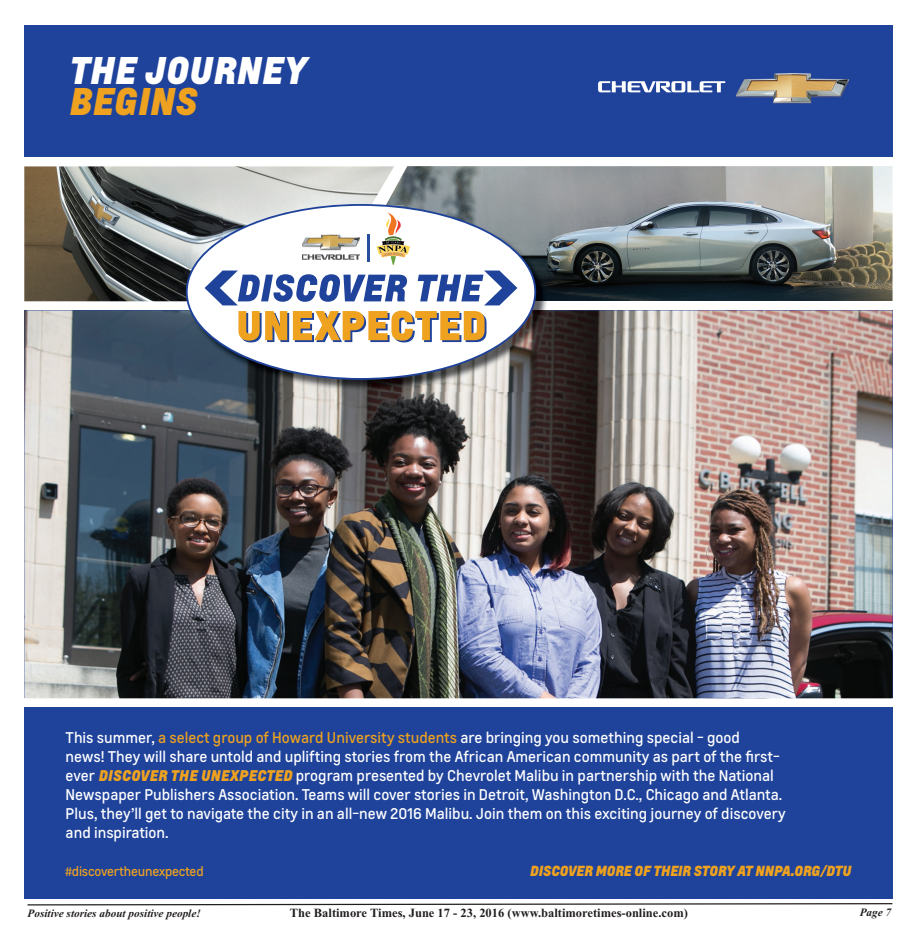
<style>
.page{position:relative;width:917px;height:947px;background:#fff}
.page>*{position:absolute;margin:0;border:0;box-sizing:border-box;transform-origin:0 0}
.t1{font:36px/30.9px "Louis Heavy Italic+QSMKRC";color:#fff}
.t2{font:14.5px/18.9px "Louis Regular+NZBKOX";color:#fff}
.t3{font:13.62px "Louis Heavy Italic+QSMKRC";letter-spacing:-.02em;color:#eea21f}
.t4{font:700 12.5px "Times New Roman";color:#231f20}
.t5{font:12.5px "Louis Regular+NZBKOX";letter-spacing:-.02em;color:#eea21f}
.t6{font:italic 700 11.25px "Times New Roman";color:#231f20}
.s1{color:#eea21f}
.s2{font-family:"Louis Heavy Italic+QSMKRC";color:#eea21f}
</style>
<div class="page">
<svg style="left:27px;top:903px;width:866px;height:3px"></svg>
<img style="left:394px;top:166px;width:498px;height:135px">
<div style="left:24px;top:25px;width:868px;height:131px;background:#1f439b"></div>
<img style="left:24px;top:310px;width:868px;height:388px">
<div style="left:24px;top:707px;width:868px;height:192px;background:#1f439b"></div>
<svg style="left:598px;top:81px;width:127px;height:11px"></svg>
<img style="left:773px;top:102px;width:38px;height:2px">
<img style="left:736px;top:74px;width:112px;height:28px">
<img style="left:24px;top:166px;width:370px;height:135px">
<img style="left:536px;top:301px;width:11px;height:9px">
<img style="left:536px;top:205px;width:11px;height:32px">
<img style="left:536px;top:237px;width:11px;height:64px">
<img style="left:187px;top:310px;width:360px;height:81px">
<svg style="left:186px;top:204px;width:350px;height:176px"></svg>
<svg style="left:238px;top:311px;width:248px;height:31px"></svg>
<svg style="left:417px;top:270px;width:100px;height:35px"></svg>
<svg style="left:204px;top:212px;width:206px;height:93px"></svg>
<p class="t1" style="left:69px;top:57px;width:239px">THE JOURNEY<br><span class="s1">BEGINS</span></p>
<p class="t2" style="left:66px;top:729px;width:721px">This summer, <span class="s1">a select group of Howard University students</span> are bringing you something special - good<br>news! They will share untold and uplifting stories from the African American community as part of the first&shy;ever <span class="s2">DISCOVER THE UNEXPECTED</span> program presented by Chevrolet Malibu in partnership with the National Newspaper Publishers Association. Teams will cover stories in Detroit, Washington D.C., Chicago and Atlanta.<br>Plus, they’ll get to navigate the city in an all-new 2016 Malibu. Join them on this exciting journey of discovery and inspiration.</p>
<p class="t5" style="left:65px;top:864px;width:140px">#discovertheunexpected</p>
<p class="t3" style="left:529px;top:864px;width:323px">DISCOVER MORE OF THEIR STORY AT NNPA.ORG/DTU</p>
<p class="t6" style="left:28px;top:906px;width:175px">Positive stories about positive people!</p>
<p class="t4" style="left:290px;top:905px;width:399px">The Baltimore Times, June 17 - 23, 2016 (www.baltimoretimes-online.com)</p>
<p class="t6" style="left:859px;top:905px;width:33px">Page 7</p>
</div>
